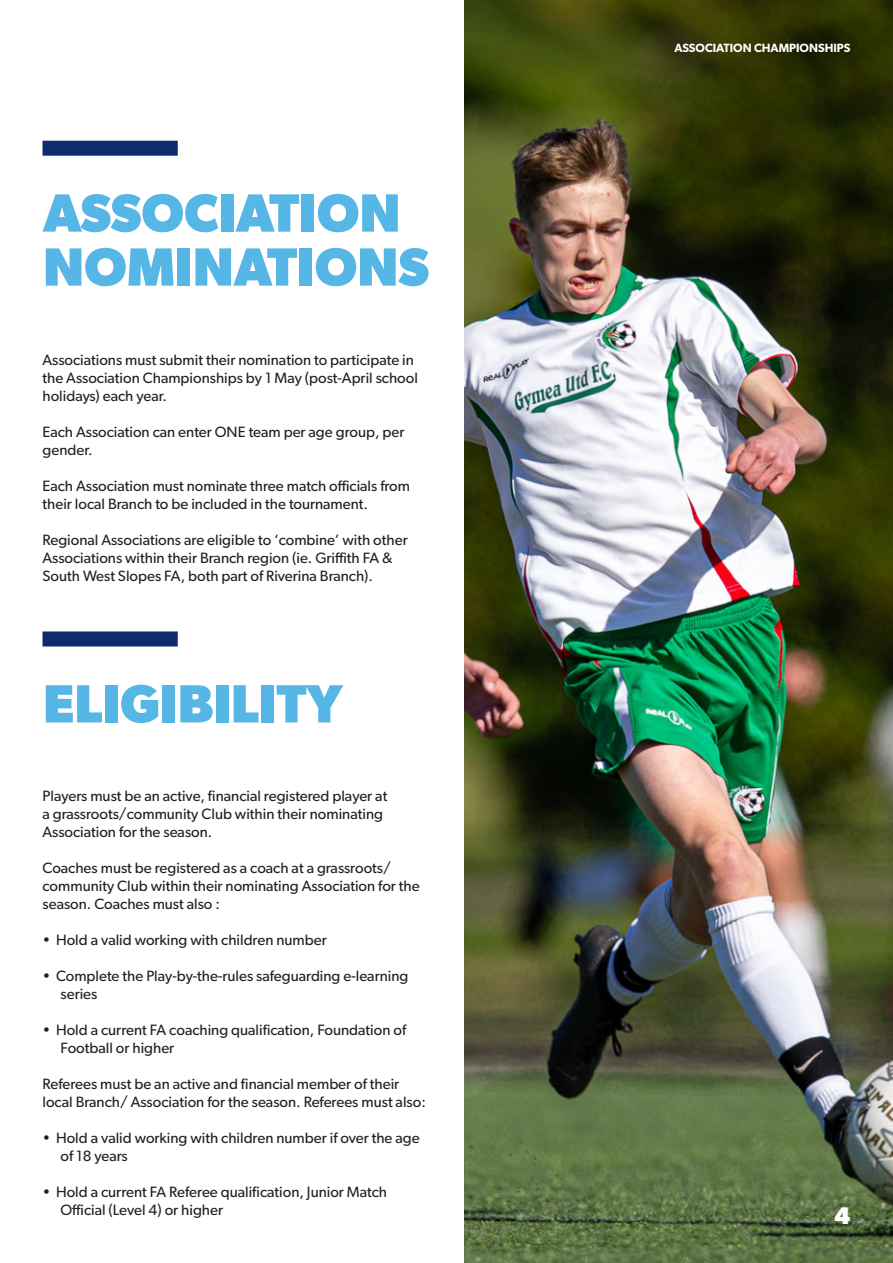
<style>
.page{position:relative;width:893px;height:1263px;background:#fff}
.page>*{position:absolute;margin:0;border:0;box-sizing:border-box;transform-origin:0 0}
.t1{font:700 54px/54px "Gibson";color:#56b7e7}
.t2{font:700 24px "Gibson";color:#fff}
.text{font:15px/18px "Gibson";color:#231f20}
.t3{font:600 12px "Gibson";color:#fff}
</style>
<div class="page">
<img style="left:464px;top:0;width:429px;height:1263px">
<div style="left:43px;top:141px;width:135px;height:15px;background:#0d2b6d"></div>
<div style="left:43px;top:631px;width:135px;height:15px;background:#0d2b6d"></div>
<p class="t1" style="left:43px;top:185px;width:387px">ASSOCIATION<br>NOMINATIONS</p>
<p class="text" style="left:43px;top:350px;width:377px">Associations must submit their nomination to participate in the Association Championships by 1 May (post-April school holidays) each year.</p>
<p class="text" style="left:43px;top:422px;width:363px">Each Association can enter ONE team per age group, per gender.</p>
<p class="text" style="left:43px;top:476px;width:369px">Each Association must nominate three match officials from their local Branch to be included in the tournament.</p>
<p class="text" style="left:43px;top:530px;width:367px">Regional Associations are eligible to ‘combine’ with other<br>Associations within their Branch region (ie. Griffith FA &amp;<br>South West Slopes FA, both part of Riverina Branch).</p>
<p class="t1" style="left:43px;top:675px;width:301px">ELIGIBILITY</p>
<p class="text" style="left:43px;top:787px;width:346px">Players must be an active, financial registered player at a grassroots/community Club within their nominating<br>Association for the season.</p>
<p class="text" style="left:43px;top:859px;width:379px">Coaches must be registered as a coach at a grassroots/ community Club within their nominating Association for the season. Coaches must also :</p>
<p class="text" style="left:43px;top:931px;width:286px">• Hold a valid working with children number</p>
<p class="text" style="left:61px;top:967px;width:349px;text-indent:-18px">• Complete the Play-by-the-rules safeguarding e-learning series</p>
<p class="text" style="left:61px;top:1021px;width:347px;text-indent:-18px">• Hold a current FA coaching qualification, Foundation of<br>Football or higher</p>
<p class="text" style="left:43px;top:1075px;width:385px">Referees must be an active and financial member of their local Branch/ Association for the season. Referees must also:</p>
<p class="text" style="left:61px;top:1129px;width:361px;text-indent:-18px">• Hold a valid working with children number if over the age of 18 years</p>
<p class="text" style="left:61px;top:1183px;width:328px;text-indent:-18px">• Hold a current FA Referee qualification, Junior Match<br>Official (Level 4) or higher</p>
<p class="t3" style="left:674px;top:41px;width:177px">ASSOCIATION CHAMPIONSHIPS</p>
<p class="t2" style="left:834px;top:1201px;width:17px">4</p>
</div>
